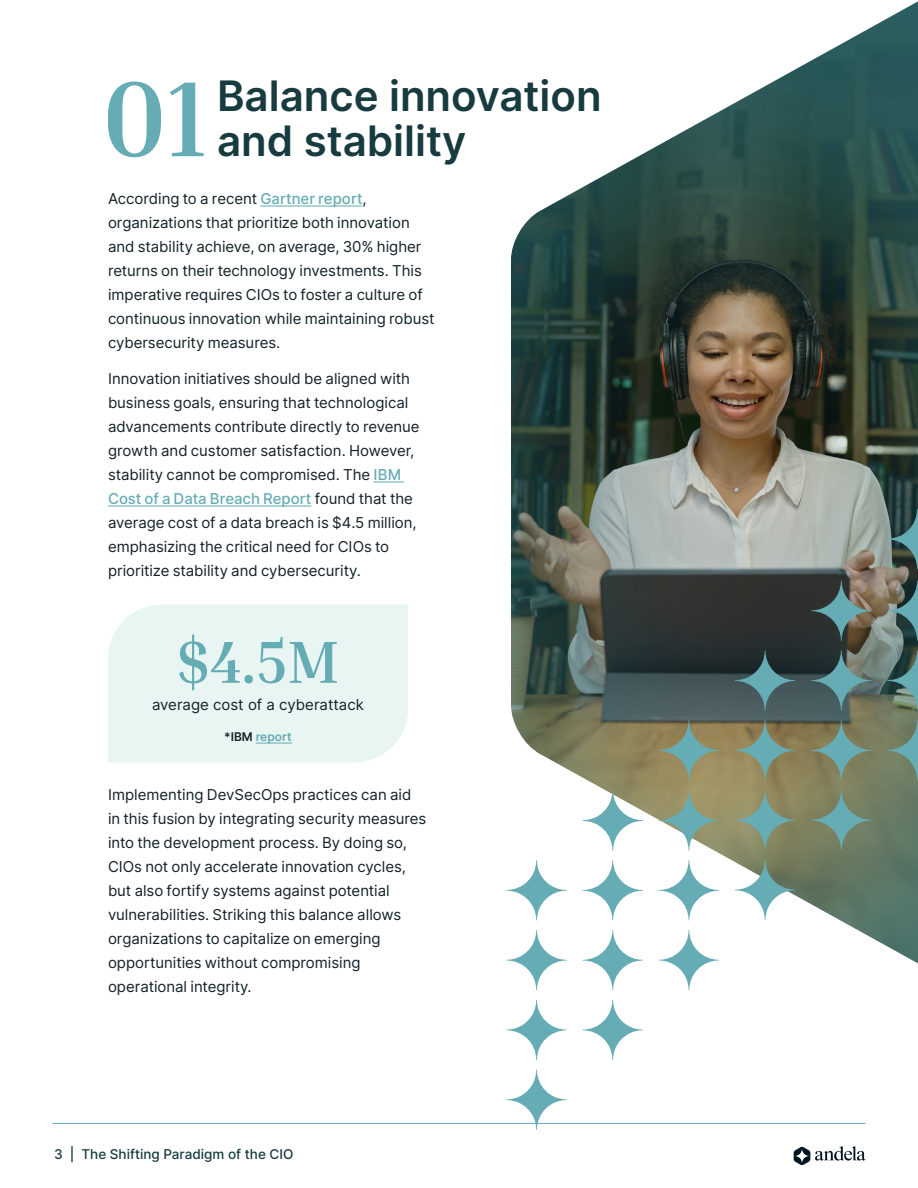
<style>
.page{position:relative;width:918px;height:1188px;background:#fff}
.page>*{position:absolute;margin:0;border:0;box-sizing:border-box;transform-origin:0 0}
.t1{font:700 108.15px "Inria Serif";color:#65acb4}
.t2{font:700 60px "Inria Serif";color:#65acb4}
.t3{font:600 42px/45px "Inter";color:#173b3f}
.Body_Copy{font:15px/24px "Inter";color:#132128}
.t4{font:500 13.5px "Inter";color:#173b3f}
.t5{font:600 12px "Inter";color:#64abb3}
.s1{font-weight:500;color:#65acb4}
.s2{color:#132128}
</style>
<div class="page">
<svg style="left:794px;top:1146px;width:71px;height:19px"></svg>
<hr style="left:52px;top:1123px;width:814px;height:1px;background:#65acb4">
<hr style="left:260px;top:205px;width:102px;height:2px;background:#65acb4">
<hr style="left:374px;top:481px;width:30px;height:2px;background:#65acb4">
<hr style="left:108px;top:505px;width:203px;height:2px;background:#65acb4">
<img style="left:511px;top:1px;width:407px;height:962px">
<div style="left:108px;top:605px;width:300px;height:157px;background:#e8f5f2"></div>
<hr style="left:256px;top:743px;width:36px;height:1px;background:#64abb3">
<svg style="left:735px;top:650px;width:60px;height:61px;background:#405b5f"></svg>
<svg style="left:506px;top:860px;width:61px;height:60px"></svg>
<svg style="left:735px;top:860px;width:60px;height:60px"></svg>
<svg style="left:506px;top:1070px;width:61px;height:60px"></svg>
<svg style="left:811px;top:650px;width:60px;height:61px;background:#536d6c"></svg>
<svg style="left:583px;top:860px;width:60px;height:60px"></svg>
<svg style="left:887px;top:650px;width:31px;height:61px;background:#557670"></svg>
<svg style="left:659px;top:860px;width:60px;height:60px"></svg>
<svg style="left:735px;top:790px;width:60px;height:60px;background:#849376"></svg>
<svg style="left:506px;top:1000px;width:61px;height:60px"></svg>
<svg style="left:811px;top:581px;width:60px;height:60px;background:#545f59"></svg>
<svg style="left:583px;top:790px;width:60px;height:61px"></svg>
<svg style="left:811px;top:790px;width:60px;height:60px;background:#748a74"></svg>
<svg style="left:583px;top:1000px;width:60px;height:60px"></svg>
<svg style="left:887px;top:581px;width:31px;height:60px;background:#5a7572"></svg>
<svg style="left:659px;top:790px;width:60px;height:61px"></svg>
<svg style="left:887px;top:509px;width:31px;height:60px;background:#466463"></svg>
<svg style="left:659px;top:720px;width:60px;height:60px;background:#898e6e"></svg>
<svg style="left:735px;top:720px;width:60px;height:60px;background:#82876a"></svg>
<svg style="left:506px;top:930px;width:61px;height:60px"></svg>
<svg style="left:811px;top:720px;width:60px;height:60px;background:#77846c"></svg>
<svg style="left:583px;top:930px;width:60px;height:60px"></svg>
<svg style="left:887px;top:720px;width:31px;height:60px;background:#6f8977"></svg>
<svg style="left:659px;top:930px;width:60px;height:60px"></svg>
<p class="t1" style="left:101px;top:51px;width:108px">01</p>
<p class="t3" style="left:217px;top:72px;width:386px">Balance innovation and stability</p>
<p class="Body_Copy" style="left:108px;top:186px;width:328px">According to a recent <span class="s1">Gartner report</span>, organizations that prioritize both innovation and stability achieve, on average, 30% higher returns on their technology investments. This imperative requires CIOs to foster a culture of continuous innovation while maintaining robust cybersecurity measures.</p>
<p class="Body_Copy" style="left:108px;top:366px;width:313px">Innovation initiatives should be aligned with business goals, ensuring that technological advancements contribute directly to revenue growth and customer satisfaction. However, stability cannot be compromised. The <span class="s1">IBM Cost of a Data Breach Report</span> found that the average cost of a data breach is $4.5 million, emphasizing the critical need for CIOs to prioritize stability and cybersecurity.</p>
<p class="t2" style="left:177px;top:624px;width:164px">$4.5M</p>
<p class="Body_Copy" style="left:152px;top:693px;width:213px">average cost of a cyberattack</p>
<p class="t5" style="left:224px;top:728px;width:69px"><span class="s2">*IBM</span> report</p>
<p class="Body_Copy" style="left:108px;top:782px;width:320px">Implementing DevSecOps practices can aid in this fusion by integrating security measures into the development process. By doing so, CIOs not only accelerate innovation cycles, but also fortify systems against potential vulnerabilities. Striking this balance allows organizations to capitalize on emerging opportunities without compromising operational integrity.</p>
<p class="t4" style="left:54px;top:1144px;width:241px">3 | The Shifting Paradigm of the CIO</p>
</div>
